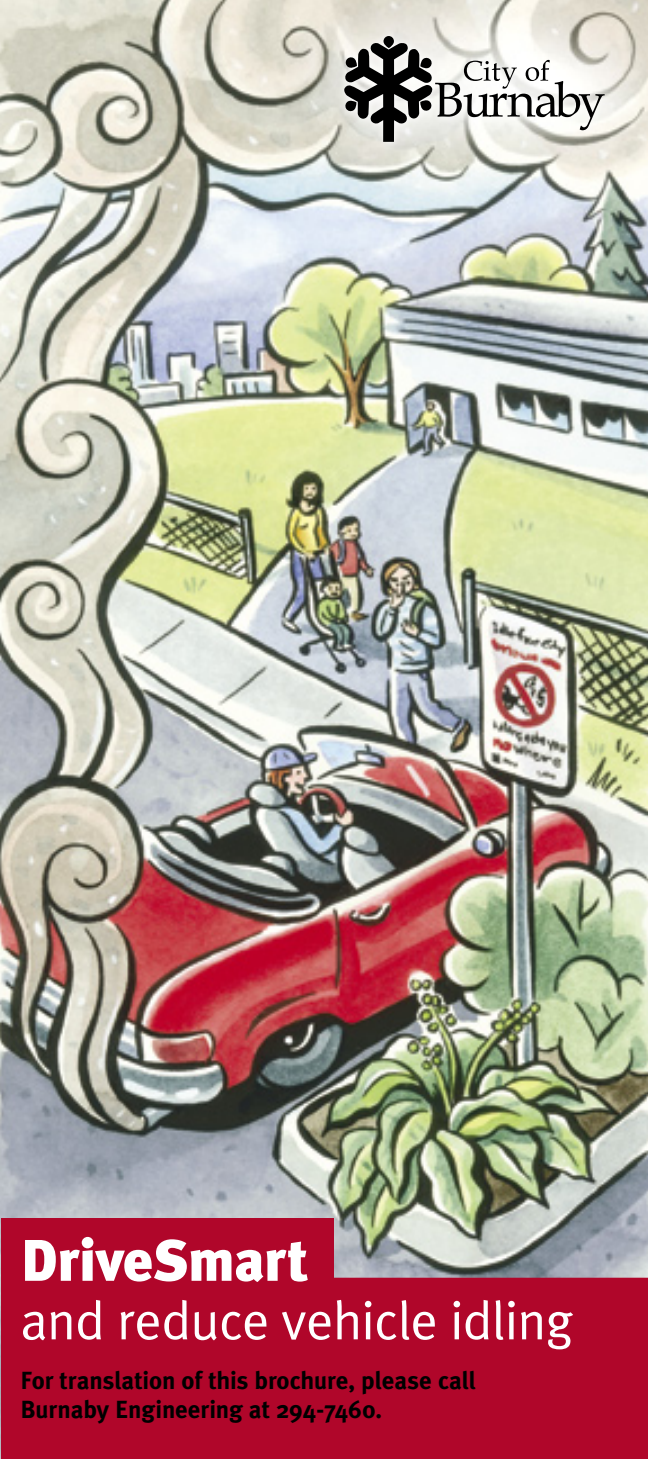
<style>
.page{position:relative;width:648px;height:1459px;background:#fff}
.page>*{position:absolute;margin:0;border:0;box-sizing:border-box;transform-origin:0 0}
.t1{font:900 58.5px "Meta Plus";letter-spacing:-.005em;color:#fff}
.t2{font:54px "Meta Plus Normal";letter-spacing:-.01em;color:#fff}
.t3{font:700 24.75px/29.2px "Meta Plus";letter-spacing:-.005em;color:#000}
</style>
<div class="page">
<img style="left:0;top:0;width:648px;height:1458px">
<div style="left:1px;top:1217px;width:332px;height:241px;background:#b0062a"></div>
<div style="left:316px;top:1277px;width:332px;height:181px;background:#b0062a"></div>
<svg style="left:336px;top:28px;width:276px;height:122px;background:#e5e3db"></svg>
<div style="left:384px;top:36px;width:10px;height:12px;background:#000;border-radius:50%"></div>
<svg style="left:344px;top:42px;width:261px;height:100px"></svg>
<h1 class="t1" style="left:20px;top:1225px;width:290px">DriveSmart</h1>
<h2 class="t2" style="left:20px;top:1288px;width:554px">and reduce vehicle idling</h2>
<p class="t3" style="left:20px;top:1365px;width:457px">For translation of this brochure, please call<br>Burnaby Engineering at 294-7460.</p>
</div>
